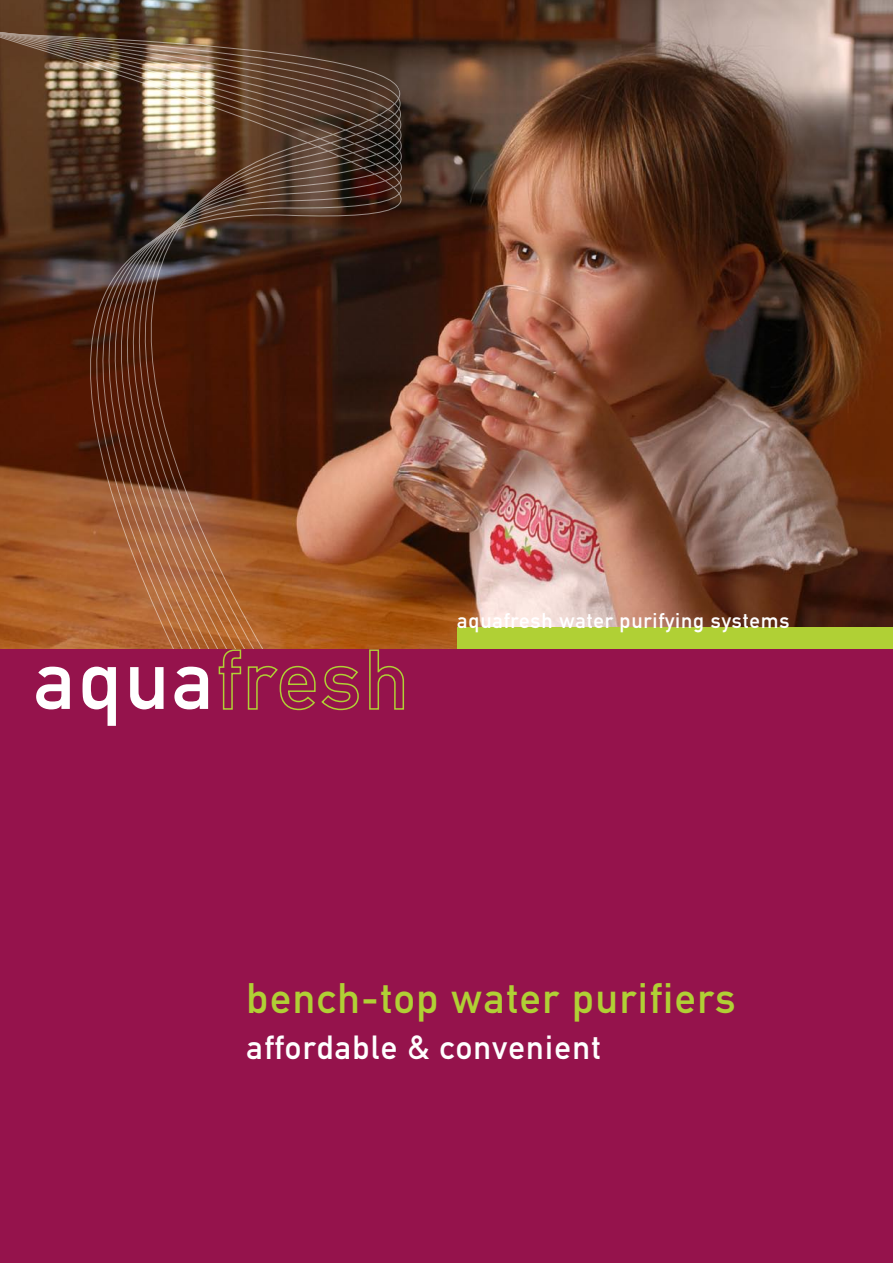
<style>
.page{position:relative;width:893px;height:1263px;background:#fff}
.page>*{position:absolute;margin:0;border:0;box-sizing:border-box;transform-origin:0 0}
.t1{font:82.5px "DIN Mittelschrift Std";color:#fff}
.t2{font:42px "DIN Mittelschrift Std";letter-spacing:.04em;color:#b0d035}
.t3{font:33px "DIN Mittelschrift Std";letter-spacing:.04em;color:#fff}
.t4{font:21px "DIN Mittelschrift Std";letter-spacing:.04em;color:#fff}
</style>
<div class="page">
<img style="left:655px;top:0;width:238px;height:628px">
<img style="left:0;top:0;width:655px;height:649px">
<div style="left:457px;top:628px;width:436px;height:21px;background:#b0d035"></div>
<div style="left:0;top:649px;width:893px;height:614px;background:#95134c"></div>
<svg style="left:218px;top:649px;width:141px;height:62px"></svg>
<svg style="left:369px;top:649px;width:36px;height:61px"></svg>
<p class="t1" style="left:34px;top:631px;width:181px">aqua</p>
<p class="t4" style="left:457px;top:608px;width:334px">aquafresh water purifying systems</p>
<p class="t2" style="left:247px;top:974px;width:490px">bench-top water purifiers</p>
<p class="t3" style="left:247px;top:1028px;width:355px">affordable &amp; convenient</p>
</div>
